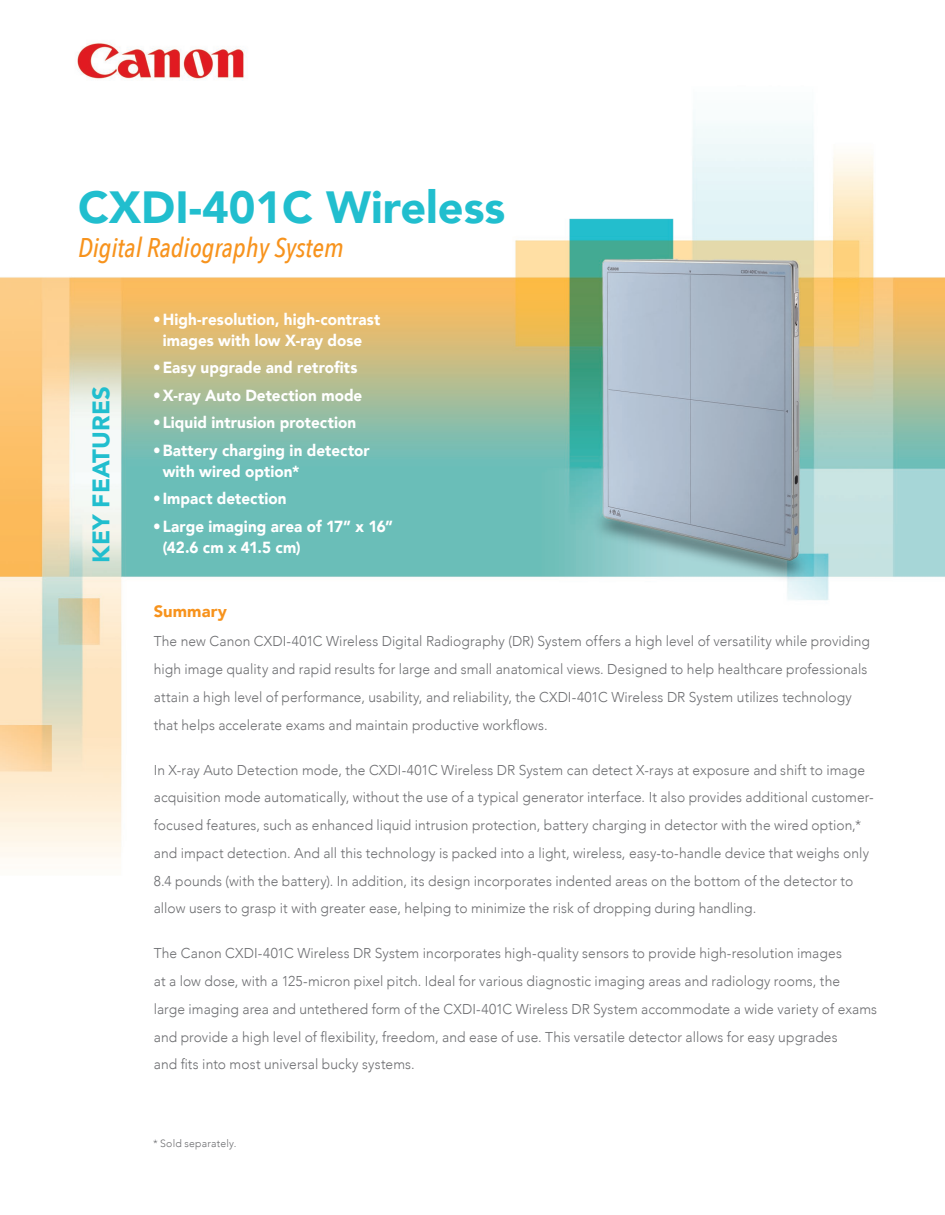
<style>
.page{position:relative;width:945px;height:1215px;background:#fff}
.page>*{position:absolute;margin:0;border:0;box-sizing:border-box;transform-origin:0 0}
.DRHeader{font:900 45px "Avenir";color:#21bece}
.DR_Sub_Header_Italic{font:italic 500 27px "Avenir Next Condensed";color:#f7931d}
.DR_all_caps_call-out{font:900 24px "Avenir";color:#21bece}
.DR_Subhead_for_body{font:900 16.5px "Avenir";letter-spacing:.01em;color:#f7931d}
.Key_Features{font:900 16.05px/21px "Avenir";letter-spacing:.005em;color:#fff;scale:.95 1}
.DR_body_copy{font:300 14.25px/27.8px "Avenir";letter-spacing:.005em;color:#6c6d70}
.Footnote{font:300 10.5px "Avenir";letter-spacing:.02em;color:#6c6d70}
</style>
<div class="page">
<img style="left:0;top:43px;width:945px;height:815px">
<p class="DRHeader" style="left:78px;top:168px;width:429px">CXDI-401C Wireless</p>
<p class="DR_Sub_Header_Italic" style="left:78px;top:232px;width:267px">Digital Radiography System</p>
<p class="DR_all_caps_call-out" style="left:81px;top:563px;width:178px;rotate:-90deg">KEY FEATURES</p>
<p class="Key_Features" style="left:153px;top:308px;width:241px;text-align:center">•High-resolution, high-contrast images with low X-ray dose</p>
<p class="Key_Features" style="left:153px;top:357px;width:217px">• Easy upgrade and retrofits</p>
<p class="Key_Features" style="left:153px;top:384px;width:222px">•X-ray Auto Detection mode</p>
<p class="Key_Features" style="left:153px;top:412px;width:216px">• Liquid intrusion protection</p>
<p class="Key_Features" style="left:163px;top:439px;width:220px;text-indent:-10px">•Battery charging in detector with wired option*</p>
<p class="Key_Features" style="left:153px;top:488px;width:142px">• Impact detection</p>
<p class="Key_Features" style="left:163px;top:515px;width:244px;text-indent:-10px">• Large imaging area of 17” x 16” (42.6 cm x 41.5 cm)</p>
<p class="DR_Subhead_for_body" style="left:154px;top:597px;width:75px">Summary</p>
<p class="DR_body_copy" style="left:154px;top:628px;width:718px">The new Canon CXDI-401C Wireless Digital Radiography (DR) System offers a high level of versatility while providing high image quality and rapid results for large and small anatomical views. Designed to help healthcare professionals attain a high level of performance, usability, and reliability, the CXDI-401C Wireless DR System utilizes technology that helps accelerate exams and maintain productive workflows.</p>
<p class="DR_body_copy" style="left:154px;top:756px;width:721px">In X-ray Auto Detection mode, the CXDI-401C Wireless DR System can detect X-rays at exposure and shift to image acquisition mode automatically, without the use of a typical generator interface. It also provides additional customer&shy;focused features, such as enhanced liquid intrusion protection, battery charging in detector with the wired option,* and impact detection. And all this technology is packed into a light, wireless, easy-to-handle device that weighs only 8.4 pounds (with the battery). In addition, its design incorporates indented areas on the bottom of the detector to allow users to grasp it with greater ease, helping to minimize the risk of dropping during handling.</p>
<p class="DR_body_copy" style="left:154px;top:940px;width:725px">The Canon CXDI-401C Wireless DR System incorporates high-quality sensors to provide high-resolution images<br>at a low dose, with a 125-micron pixel pitch. Ideal for various diagnostic imaging areas and radiology rooms, the<br>large imaging area and untethered form of the CXDI-401C Wireless DR System accommodate a wide variety of exams and provide a high level of flexibility, freedom, and ease of use. This versatile detector allows for easy upgrades<br>and fits into most universal bucky systems.</p>
<p class="Footnote" style="left:153px;top:1137px;width:85px">* Sold separately.</p>
</div>
